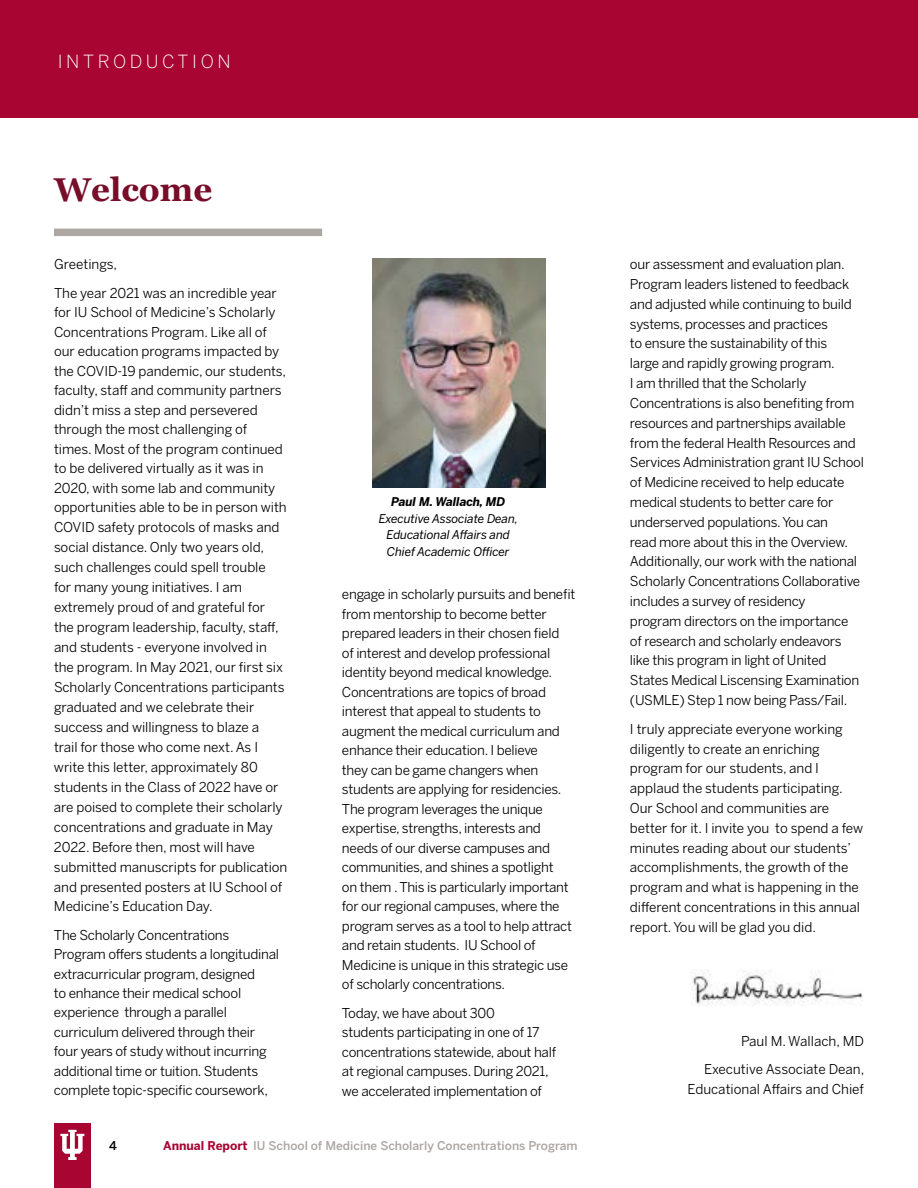
<style>
.page{position:relative;width:918px;height:1188px;background:#fff}
.page>*{position:absolute;margin:0;border:0;box-sizing:border-box;transform-origin:0 0}
.t1{font:700 33px "Georgia";color:#770d29}
.t2{font:300 18px "Benton Sans";letter-spacing:.2em;color:#fff}
.t3{font:13.5px/19.8px "Benton Sans";letter-spacing:-.02em;color:#000}
.t4{font:13.5px/28.5px "Benton Sans";color:#000;text-align:right}
.t5{font:italic 12px/16.5px "Benton Sans";letter-spacing:-.01em;color:#000;text-align:center}
.t6{font:500 12px "Benton Sans";color:#ada7a4}
.t7{font:italic 700 12px "Benton Sans";letter-spacing:-.01em;color:#000}
.t8{font:500 12px "Benton Sans";color:#000}
.s1{font-weight:700;color:#a90533}
</style>
<div class="page">
<div style="left:0;top:0;width:918px;height:117px;background:#a90533"></div>
<div style="left:54px;top:229px;width:268px;height:7px;background:#ada7a4"></div>
<img style="left:372px;top:259px;width:174px;height:228px">
<img style="left:691px;top:971px;width:172px;height:35px">
<div style="left:54px;top:1124px;width:37px;height:64px;background:#a90533"></div>
<svg style="left:60px;top:1130px;width:24px;height:30px"></svg>
<h2 class="t2" style="left:58px;top:51px;width:174px">INTRODUCTION</h2>
<h1 class="t1" style="left:54px;top:169px;width:160px">Welcome</h1>
<p class="t3" style="left:54px;top:250px;width:224px;line-height:28.5px">Greetings,<br>The year 2021 was an incredible year</p>
<p class="t3" style="left:54px;top:303px;width:235px">for IU School of Medicine’s Scholarly Concentrations Program. Like all of our education programs impacted by the COVID-19 pandemic, our students, faculty, staff and community partners didn’t miss a step and persevered through the most challenging of<br>times. Most of the program continued to be delivered virtually as it was in 2020, with some lab and community opportunities able to be in person with COVID safety protocols of masks and social distance. Only two years old, such challenges could spell trouble<br>for many young initiatives. I am extremely proud of and grateful for the program leadership, faculty, staff, and students - everyone involved in the program. In May 2021, our first six Scholarly Concentrations participants graduated and we celebrate their success and willingness to blaze a<br>trail for those who come next. As I write this letter, approximately 80 students in the Class of 2022 have or are poised to complete their scholarly concentrations and graduate in May 2022. Before then, most will have submitted manuscripts for publication and presented posters at IU School of Medicine’s Education Day.</p>
<p class="t3" style="left:54px;top:925px;width:227px">The Scholarly Concentrations Program offers students a longitudinal extracurricular program, designed<br>to enhance their medical school experience through a parallel curriculum delivered through their four years of study without incurring additional time or tuition. Students complete topic-specific coursework,</p>
<p class="t7" style="left:391px;top:494px;width:116px">Paul M. Wallach, MD</p>
<p class="t5" style="left:379px;top:510px;width:141px">Executive Associate Dean,<br>Educational Affairs and<br>Chief Academic Officer</p>
<p class="t3" style="left:342px;top:585px;width:235px">engage in scholarly pursuits and benefit from mentorship to become better prepared leaders in their chosen field<br>of interest and develop professional identity beyond medical knowledge.<br>Concentrations are topics of broad interest that appeal to students to augment the medical curriculum and enhance their education. I believe<br>they can be game changers when students are applying for residencies.<br>The program leverages the unique expertise, strengths, interests and needs of our diverse campuses and communities, and shines a spotlight<br>on them . This is particularly important for our regional campuses, where the program serves as a tool to help attract and retain students. IU School of Medicine is unique in this strategic use of scholarly concentrations.</p>
<p class="t3" style="left:342px;top:1003px;width:216px">Today, we have about 300<br>students participating in one of 17 concentrations statewide, about half at regional campuses. During 2021, we accelerated implementation of</p>
<p class="t8" style="left:109px;top:1138px;width:9px">4</p>
<p class="t6" style="left:163px;top:1138px;width:416px"><span class="s1">Annual Report</span> IU School of Medicine Scholarly Concentrations Program</p>
<p class="t3" style="left:630px;top:254px;width:235px">our assessment and evaluation plan.<br>Program leaders listened to feedback and adjusted while continuing to build systems, processes and practices<br>to ensure the sustainability of this<br>large and rapidly growing program.<br>I am thrilled that the Scholarly Concentrations is also benefiting from resources and partnerships available from the federal Health Resources and Services Administration grant IU School of Medicine received to help educate medical students to better care for underserved populations. You can<br>read more about this in the Overview.<br>Additionally, our work with the national Scholarly Concentrations Collaborative includes a survey of residency<br>program directors on the importance<br>of research and scholarly endeavors like this program in light of United States Medical Liscensing Examination (USMLE) Step 1 now being Pass/Fail.</p>
<p class="t3" style="left:630px;top:719px;width:235px">I truly appreciate everyone working diligently to create an enriching program for our students, and I applaud the students participating.<br>Our School and communities are better for it. I invite you to spend a few minutes reading about our students’ accomplishments, the growth of the program and what is happening in the different concentrations in this annual report. You will be glad you did.</p>
<p class="t4" style="left:704px;top:1027px;width:162px">Paul M. Wallach, MD<br>Executive Associate Dean,</p>
<p class="t4" style="left:688px;top:1075px;width:178px">Educational Affairs and Chief</p>
</div>
